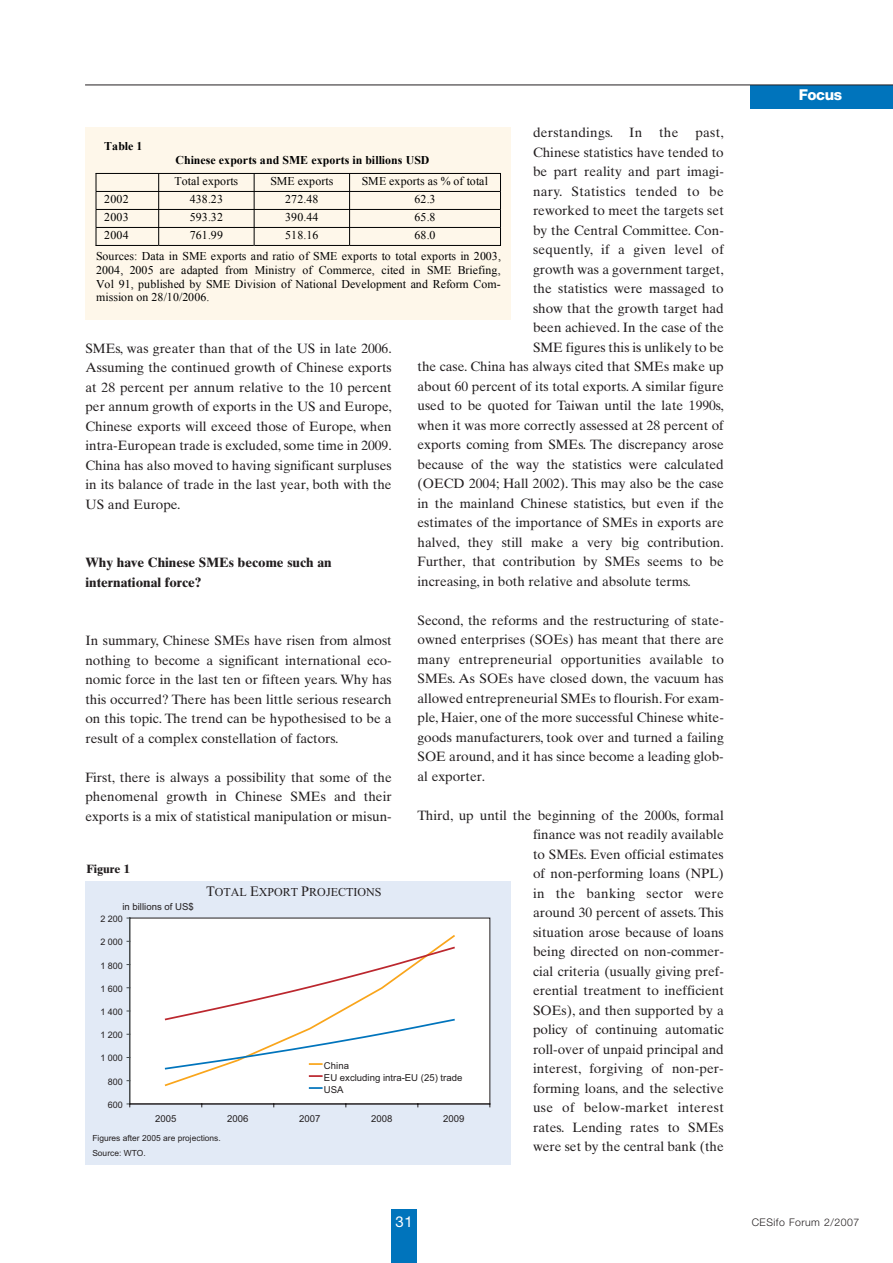
<style>
.page{position:relative;width:893px;height:1263px;background:#fff}
.page>*{position:absolute;margin:0;border:0;box-sizing:border-box;transform-origin:0 0}
.t1{font:800 15px "Helvetica Neue LT Std";letter-spacing:-.025em;color:#fff}
.t2{font:15px "Helvetica Neue LT Std";color:#fff}
.t3{font:13.5px/19.5px "Times Ten";color:#231f20;text-align:justify}
.t4{font:700 13.5px/19.5px "Times Ten";color:#231f20}
.t5{font:13.5px "Times Ten";letter-spacing:.02em;color:#231f20}
.t6{font:12px "Times New Roman";color:#231f20}
.t7{font:700 12px "Times Ten";color:#231f20}
.t8{font:11.85px/13.8px "Times New Roman";letter-spacing:.015em;color:#000}
.t9{font:700 11.85px "Times New Roman";color:#000}
.t10{font:300 10.5px "Helvetica Neue LT Std";letter-spacing:.045em;color:#231f20}
.t11{font:9.6px/12px "Arial";color:#231f20}
.t12{font:9px "Arial";letter-spacing:.005em;color:#231f20}
.t13{font:8.4px "Arial";color:#231f20}
.s1{font-size:14.4px}
</style>
<div class="page">
<div style="left:391px;top:1209px;width:26px;height:54px;background:#0074bc"></div>
<div style="left:750px;top:85px;width:142px;height:23px;background:#0074bc"></div>
<hr style="left:85px;top:85px;width:807px;height:1px;background:#231f20">
<div style="left:85px;top:128px;width:425px;height:192px;background:#fef7ea"></div>
<hr style="left:96px;top:173px;width:405px;height:1px;background:#000">
<hr style="left:96px;top:191px;width:405px;height:1px;background:#000">
<hr style="left:96px;top:209px;width:405px;height:1px;background:#000">
<hr style="left:96px;top:227px;width:405px;height:1px;background:#000">
<svg style="left:96px;top:174px;width:1px;height:71px"></svg>
<hr style="left:96px;top:245px;width:62px;height:1px;background:#000">
<svg style="left:158px;top:174px;width:1px;height:72px"></svg>
<hr style="left:159px;top:245px;width:95px;height:1px;background:#000">
<svg style="left:254px;top:174px;width:1px;height:71px"></svg>
<hr style="left:254px;top:245px;width:95px;height:1px;background:#000">
<svg style="left:349px;top:174px;width:1px;height:72px"></svg>
<hr style="left:350px;top:245px;width:150px;height:1px;background:#000">
<svg style="left:500px;top:174px;width:1px;height:72px"></svg>
<div style="left:85px;top:881px;width:425px;height:283px;background:#e2eaf6"></div>
<div style="left:130px;top:918px;width:360px;height:186px;background:#fff"></div>
<div style="left:129px;top:918px;width:361px;height:186px;border:1px solid #231f20"></div>
<hr style="left:129px;top:918px;width:1px;height:186px;background:#434b4c">
<hr style="left:130px;top:1104px;width:360px;height:1px;background:#231f20">
<svg style="left:164px;top:935px;width:291px;height:154px"></svg>
<p class="t5" style="left:533px;top:128px;width:192px">derstandings. In the past,</p>
<p class="t3" style="left:533px;top:144px;width:192px">Chinese statistics have tended to</p>
<p class="t3" style="left:533px;top:163px;width:192px">be part reality and part imagi-</p>
<p class="t5" style="left:533px;top:186px;width:192px">nary. Statistics tended to be</p>
<p class="t3" style="left:533px;top:202px;width:192px">reworked to meet the targets set</p>
<p class="t3" style="left:533px;top:222px;width:192px">by the Central Committee. Con-</p>
<p class="t3" style="left:533px;top:241px;width:192px">sequently, if a given level of</p>
<p class="t3" style="left:533px;top:261px;width:192px">growth was a government target,</p>
<p class="t3" style="left:533px;top:280px;width:192px">the statistics were massaged to</p>
<p class="t3" style="left:533px;top:300px;width:192px">show that the growth target had</p>
<p class="t3" style="left:533px;top:319px;width:192px">been achieved. In the case of the</p>
<p class="t3" style="left:533px;top:339px;width:192px">SME figures this is unlikely to be</p>
<p class="t3" style="left:417px;top:358px;width:308px">the case. China has always cited that SMEs make up</p>
<p class="t3" style="left:417px;top:378px;width:308px">about 60 percent of its total exports. A similar figure</p>
<p class="t3" style="left:417px;top:397px;width:308px">used to be quoted for Taiwan until the late 1990s,</p>
<p class="t3" style="left:417px;top:417px;width:308px">when it was more correctly assessed at 28 percent of</p>
<p class="t3" style="left:417px;top:436px;width:308px">exports coming from SMEs. The discrepancy arose</p>
<p class="t3" style="left:417px;top:456px;width:308px">because of the way the statistics were calculated</p>
<p class="t3" style="left:417px;top:475px;width:308px">(OECD 2004; Hall 2002). This may also be the case</p>
<p class="t3" style="left:417px;top:495px;width:308px">in the mainland Chinese statistics, but even if the</p>
<p class="t3" style="left:417px;top:514px;width:308px">estimates of the importance of SMEs in exports are</p>
<p class="t3" style="left:417px;top:534px;width:308px">halved, they still make a very big contribution.</p>
<p class="t3" style="left:417px;top:553px;width:308px">Further, that contribution by SMEs seems to be</p>
<p class="t3" style="left:417px;top:573px;width:275px">increasing, in both relative and absolute terms.</p>
<p class="t3" style="left:417px;top:612px;width:308px">Second, the reforms and the restructuring of state&shy;owned enterprises (SOEs) has meant that there are many entrepreneurial opportunities available to SMEs. As SOEs have closed down, the vacuum has allowed entrepreneurial SMEs to flourish. For exam&shy;ple, Haier, one of the more successful Chinese white&shy;goods manufacturers, took over and turned a failing SOE around, and it has since become a leading glob&shy;al exporter.</p>
<p class="t3" style="left:533px;top:807px;width:192px;text-indent:-115px">Third, up until the beginning of the 2000s, formal finance was not readily available to SMEs. Even official estimates of non-performing loans (NPL) in the banking sector were around 30 percent of assets. This situation arose because of loans being directed on non-commer&shy;cial criteria (usually giving pref&shy;erential treatment to inefficient SOEs), and then supported by a policy of continuing automatic roll-over of unpaid principal and interest, forgiving of non-per&shy;forming loans, and the selective use of below-market interest rates. Lending rates to SMEs were set by the central bank (the</p>
<p class="t9" style="left:104px;top:140px;width:39px">Table 1</p>
<p class="t9" style="left:176px;top:154px;width:255px">Chinese exports and SME exports in billions USD</p>
<p class="t8" style="left:174px;top:174px;width:65px">Total exports</p>
<p class="t8" style="left:270px;top:174px;width:64px">SME exports</p>
<p class="t8" style="left:362px;top:174px;width:128px">SME exports as % of total</p>
<p class="t8" style="left:104px;top:192px;width:26px">2002</p>
<p class="t8" style="left:190px;top:192px;width:35px">438.23</p>
<p class="t8" style="left:285px;top:192px;width:35px">272.48</p>
<p class="t8" style="left:414px;top:192px;width:23px">62.3</p>
<p class="t8" style="left:104px;top:210px;width:26px">2003</p>
<p class="t8" style="left:190px;top:210px;width:35px">593.32</p>
<p class="t8" style="left:285px;top:210px;width:35px">390.44</p>
<p class="t8" style="left:414px;top:210px;width:23px">65.8</p>
<p class="t8" style="left:104px;top:228px;width:26px">2004</p>
<p class="t8" style="left:190px;top:228px;width:35px">761.99</p>
<p class="t8" style="left:285px;top:228px;width:35px">518.16</p>
<p class="t8" style="left:96px;top:224px;width:406px;line-height:21.3px;text-indent:318px">68.0<br>Sources: Data in SME exports and ratio of SME exports to total exports in 2003,</p>
<p class="t8" style="left:96px;top:263px;width:406px;text-align:justify">2004, 2005 are adapted from Ministry of Commerce, cited in SME Briefing, Vol 91, published by SME Division of National Development and Reform Com&shy;mission on 28/10/2006.</p>
<p class="t3" style="left:85px;top:340px;width:308px">SMEs, was greater than that of the US in late 2006.<br>Assuming the continued growth of Chinese exports at 28 percent per annum relative to the 10 percent per annum growth of exports in the US and Europe, Chinese exports will exceed those of Europe, when intra-European trade is excluded, some time in 2009.<br>China has also moved to having significant surpluses in its balance of trade in the last year, both with the US and Europe.</p>
<p class="t4" style="left:85px;top:554px;width:248px">Why have Chinese SMEs become such an international force?</p>
<p class="t3" style="left:85px;top:632px;width:308px">In summary, Chinese SMEs have risen from almost nothing to become a significant international eco&shy;nomic force in the last ten or fifteen years. Why has this occurred? There has been little serious research on this topic. The trend can be hypothesised to be a result of a complex constellation of factors.</p>
<p class="t3" style="left:85px;top:769px;width:308px">First, there is always a possibility that some of the phenomenal growth in Chinese SMEs and their exports is a mix of statistical manipulation or misun-</p>
<p class="t7" style="left:87px;top:865px;width:45px">Figure 1</p>
<p class="t6" style="left:206px;top:885px;width:177px"><span class="s1">T</span>OTAL <span class="s1">E</span>XPORT <span class="s1">P</span>ROJECTIONS</p>
<p class="t11" style="left:122px;top:900px;width:73px">in billions of US$</p>
<p class="t12" style="left:100px;top:914px;width:24px">2 200</p>
<p class="t12" style="left:100px;top:937px;width:24px">2 000</p>
<p class="t12" style="left:100px;top:960px;width:24px">1 800</p>
<p class="t12" style="left:100px;top:983px;width:24px">1 600</p>
<p class="t12" style="left:100px;top:1007px;width:24px">1 400</p>
<p class="t12" style="left:100px;top:1030px;width:24px">1 200</p>
<p class="t12" style="left:100px;top:1053px;width:24px">1 000</p>
<p class="t11" style="left:324px;top:1060px;width:140px">China<br>EU excluding intra-EU (25) trade<br>USA</p>
<p class="t12" style="left:108px;top:1076px;width:17px">800</p>
<p class="t12" style="left:108px;top:1100px;width:17px">600</p>
<p class="t11" style="left:155px;top:1113px;width:23px">2005</p>
<p class="t11" style="left:227px;top:1113px;width:23px">2006</p>
<p class="t11" style="left:299px;top:1113px;width:23px">2007</p>
<p class="t11" style="left:371px;top:1113px;width:23px">2008</p>
<p class="t11" style="left:443px;top:1113px;width:23px">2009</p>
<p class="t13" style="left:92px;top:1133px;width:130px">Figures after 2005 are projections.</p>
<p class="t13" style="left:92px;top:1148px;width:55px">Source: WTO.</p>
<p class="t1" style="left:798px;top:89px;width:45px">Focus</p>
<p class="t2" style="left:395px;top:1216px;width:19px">31</p>
<p class="t10" style="left:751px;top:1218px;width:109px">CESifo Forum 2/2007</p>
</div>
